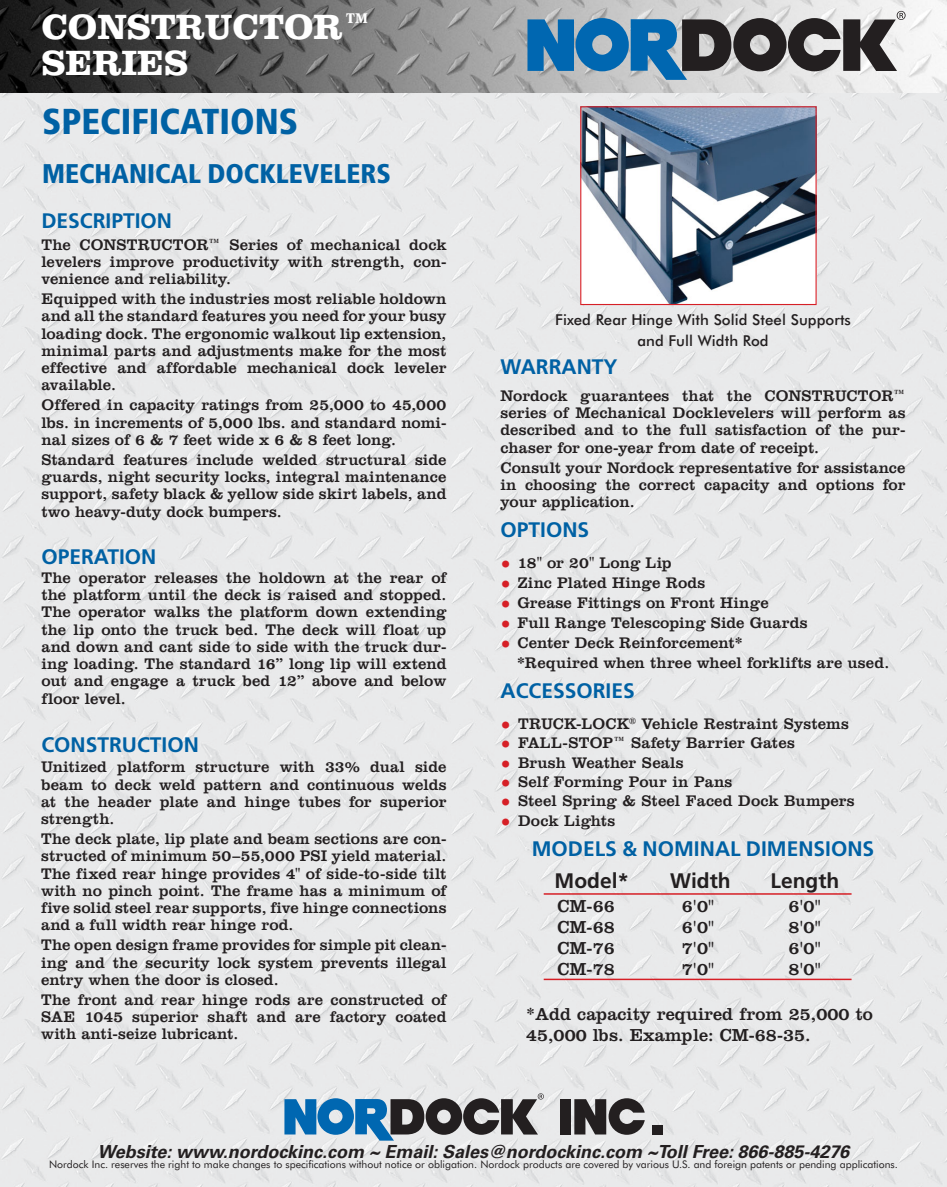
<style>
.page{position:relative;width:947px;height:1187px;background:#fff}
.page>*{position:absolute;margin:0;border:0;box-sizing:border-box;transform-origin:0 0}
.t1{font:700 36px/36px "Clarendon BT";color:#fff}
.t2{font:900 condensed 36px "Frutiger";color:#0061a4}
.t3{font:900 condensed 27px "Frutiger";color:#0061a4}
.t4{font:700 21px "Frutiger";color:#0061a4}
.t5{font:700 21px "Frutiger";color:#231f20}
.t6{font:18px/21px "Clarendon";letter-spacing:.005em;color:#231f20}
.t7{font:italic 700 18px "Univers";color:#231f20}
.t8{font:15.75px/17.2px "Clarendon BT";letter-spacing:.005em;color:#231f20;text-align:justify}
.t9{font:500 15px/21px "Futura BT";letter-spacing:.005em;color:#231f20;text-align:center}
.t10{font:10.5px "Futura BT";color:#231f20}
.s1{font-family:"Clarendon";font-weight:700;font-size:21px;color:#d61f26}
</style>
<div class="page">
<img style="left:1px;top:93px;width:945px;height:1093px">
<img style="left:1px;top:0;width:945px;height:93px">
<svg style="left:527px;top:11px;width:378px;height:69px;background:#708697"></svg>
<svg style="left:574px;top:1098px;width:71px;height:36px;background:#615f60"></svg>
<svg style="left:284px;top:1093px;width:260px;height:47px;background:#778fa1"></svg>
<div style="left:560px;top:1099px;width:11px;height:35px;background:#231f20"></div>
<div style="left:652px;top:1124px;width:10px;height:10px;background:#231f20"></div>
<hr style="left:544px;top:893px;width:307px;height:1px;background:#d61f26">
<hr style="left:544px;top:978px;width:307px;height:1px;background:#d61f26">
<img style="left:582px;top:108px;width:232px;height:195px">
<div style="left:580px;top:106px;width:236px;height:199px;border:1px solid #d61f26"></div>
<h1 class="t1" style="left:41px;top:13px;width:332px">CONSTRUCTOR™<br>SERIES</h1>
<h1 class="t2" style="left:42px;top:106px;width:257px">SPECIFICATIONS</h1>
<h2 class="t3" style="left:42px;top:163px;width:350px">MECHANICAL DOCKLEVELERS</h2>
<h3 class="t4" style="left:41px;top:212px;width:132px">DESCRIPTION</h3>
<p class="t8" style="left:41px;top:237px;width:407px">The CONSTRUCTOR™ Series of mechanical dock levelers improve productivity with strength, con&shy;venience and reliability.</p>
<p class="t8" style="left:41px;top:292px;width:407px">Equipped with the industries most reliable holdown and all the standard features you need for your busy loading dock. The ergonomic walkout lip extension, minimal parts and adjustments make for the most effective and affordable mechanical dock leveler available.</p>
<p class="t8" style="left:41px;top:398px;width:407px">Offered in capacity ratings from 25,000 to 45,000 lbs. in increments of 5,000 lbs. and standard nomi&shy;nal sizes of 6 &amp; 7 feet wide x 6 &amp; 8 feet long.</p>
<p class="t8" style="left:41px;top:452px;width:407px">Standard features include welded structural side guards, night security locks, integral maintenance support, safety black &amp; yellow side skirt labels, and two heavy-duty dock bumpers.</p>
<h3 class="t4" style="left:41px;top:548px;width:117px">OPERATION</h3>
<p class="t8" style="left:41px;top:570px;width:407px">The operator releases the holdown at the rear of the platform until the deck is raised and stopped.<br>The operator walks the platform down extending the lip onto the truck bed. The deck will float up and down and cant side to side with the truck dur&shy;ing loading. The standard 16” long lip will extend out and engage a truck bed 12” above and below floor level.</p>
<h3 class="t4" style="left:41px;top:736px;width:159px">CONSTRUCTION</h3>
<p class="t8" style="left:41px;top:759px;width:407px">Unitized platform structure with 33% dual side beam to deck weld pattern and continuous welds at the header plate and hinge tubes for superior strength.</p>
<p class="t8" style="left:41px;top:831px;width:407px">The deck plate, lip plate and beam sections are con&shy;structed of minimum 50–55,000 PSI yield material.<br>The fixed rear hinge provides 4" of side-to-side tilt with no pinch point. The frame has a minimum of five solid steel rear supports, five hinge connections and a full width rear hinge rod.</p>
<p class="t8" style="left:41px;top:937px;width:407px">The open design frame provides for simple pit clean&shy;ing and the security lock system prevents illegal entry when the door is closed.</p>
<p class="t8" style="left:41px;top:992px;width:407px">The front and rear hinge rods are constructed of SAE 1045 superior shaft and are factory coated with anti-seize lubricant.</p>
<p class="t9" style="left:555px;top:311px;width:297px">Fixed Rear Hinge With Solid Steel Supports and Full Width Rod</p>
<h3 class="t4" style="left:500px;top:358px;width:119px">WARRANTY</h3>
<p class="t8" style="left:500px;top:388px;width:407px">Nordock guarantees that the CONSTRUCTOR™ series of Mechanical Docklevelers will perform as described and to the full satisfaction of the pur&shy;chaser for one-year from date of receipt.</p>
<p class="t8" style="left:500px;top:460px;width:407px">Consult your Nordock representative for assistance in choosing the correct capacity and options for your application.</p>
<h3 class="t4" style="left:500px;top:521px;width:90px">OPTIONS</h3>
<p class="t8" style="left:500px;top:555px;width:173px"><span class="s1">•</span> 18" or 20" Long Lip</p>
<p class="t8" style="left:500px;top:575px;width:206px"><span class="s1">•</span> Zinc Plated Hinge Rods</p>
<p class="t8" style="left:500px;top:595px;width:270px"><span class="s1">•</span> Grease Fittings on Front Hinge</p>
<p class="t8" style="left:500px;top:615px;width:309px"><span class="s1">•</span> Full Range Telescoping Side Guards</p>
<p class="t8" style="left:517px;top:634px;width:374px;line-height:20px;text-indent:-17px"><span class="s1">•</span> Center Deck Reinforcement*<br>*Required when three wheel forklifts are used.</p>
<h3 class="t4" style="left:500px;top:682px;width:136px">ACCESSORIES</h3>
<p class="t8" style="left:500px;top:716px;width:350px"><span class="s1">•</span> TRUCK-LOCK<sup>®</sup> Vehicle Restraint Systems</p>
<p class="t8" style="left:500px;top:735px;width:296px"><span class="s1">•</span> FALL-STOP™ Safety Barrier Gates</p>
<p class="t8" style="left:500px;top:755px;width:185px"><span class="s1">•</span> Brush Weather Seals</p>
<p class="t8" style="left:500px;top:774px;width:233px"><span class="s1">•</span> Self Forming Pour in Pans</p>
<p class="t8" style="left:500px;top:794px;width:355px"><span class="s1">•</span> Steel Spring &amp; Steel Faced Dock Bumpers</p>
<p class="t8" style="left:500px;top:813px;width:116px"><span class="s1">•</span> Dock Lights</p>
<h3 class="t4" style="left:532px;top:840px;width:344px">MODELS &amp; NOMINAL DIMENSIONS</h3>
<h3 class="t5" style="left:554px;top:871px;width:76px">Model*</h3>
<h3 class="t5" style="left:670px;top:871px;width:62px">Width</h3>
<h3 class="t5" style="left:770px;top:871px;width:70px">Length</h3>
<p class="t6" style="left:557px;top:897px;width:59px">CM-66</p>
<p class="t6" style="left:682px;top:897px;width:34px">6'0"</p>
<p class="t6" style="left:788px;top:897px;width:34px">6'0"</p>
<p class="t6" style="left:557px;top:918px;width:59px">CM-68</p>
<p class="t6" style="left:682px;top:918px;width:34px">6'0"</p>
<p class="t6" style="left:788px;top:918px;width:34px">8'0"</p>
<p class="t6" style="left:557px;top:939px;width:59px">CM-76</p>
<p class="t6" style="left:682px;top:939px;width:34px">7'0"</p>
<p class="t6" style="left:788px;top:939px;width:34px">6'0"</p>
<p class="t6" style="left:557px;top:960px;width:59px">CM-78</p>
<p class="t6" style="left:682px;top:960px;width:34px">7'0"</p>
<p class="t6" style="left:788px;top:960px;width:34px">8'0"</p>
<p class="t6" style="left:526px;top:1005px;width:348px">*Add capacity required from 25,000 to<br>45,000 lbs. Example: CM-68-35.</p>
<p class="t7" style="left:98px;top:1144px;width:753px">Website: www.nordockinc.com ~ Email: Sales@nordockinc.com ~Toll Free: 866-885-4276</p>
<p class="t10" style="left:49px;top:1160px;width:850px">Nordock Inc. reserves the right to make changes to specifications without notice or obligation. Nordock products are covered by various U.S. and foreign patents or pending applications.</p>
</div>
